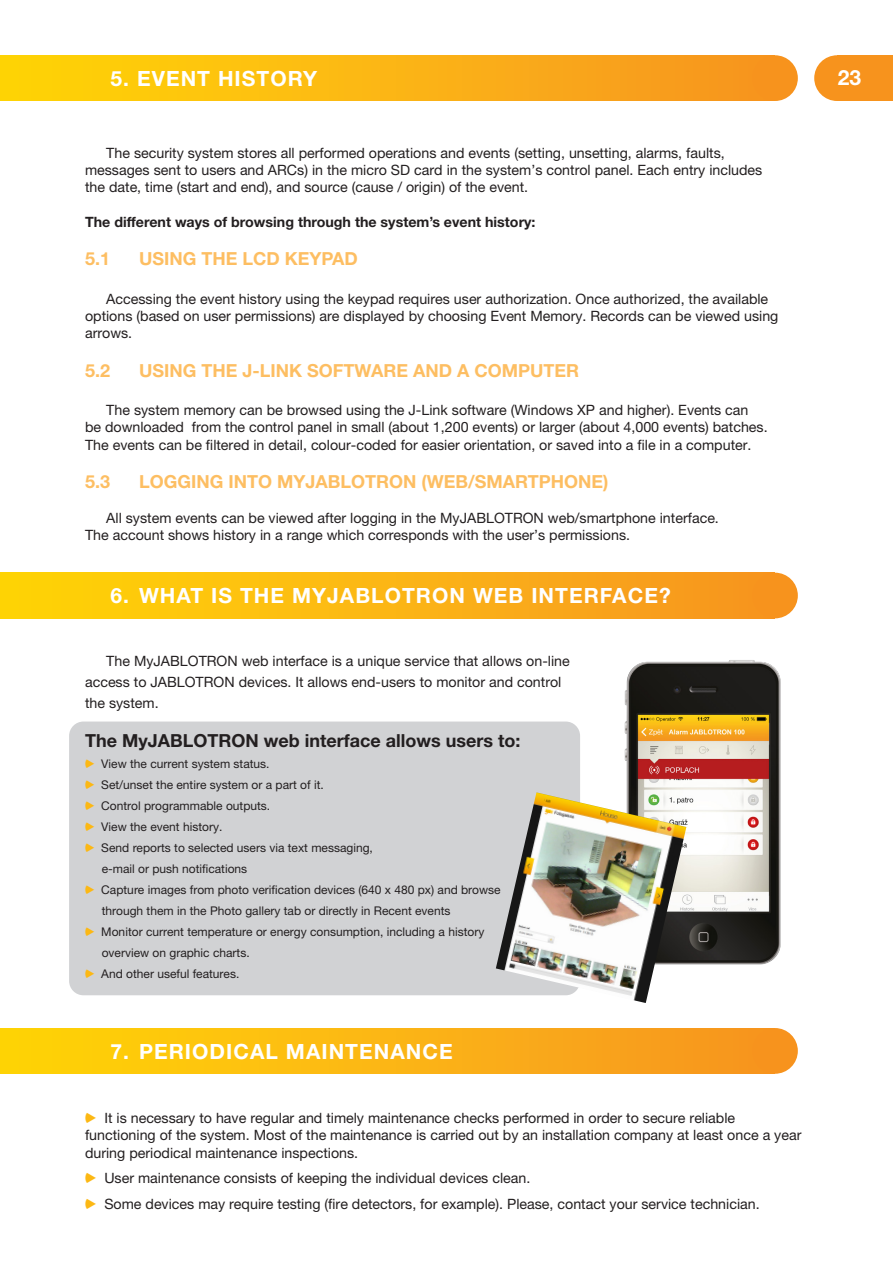
<style>
.page{position:relative;width:893px;height:1263px;background:#fff}
.page>*{position:absolute;margin:0;border:0;box-sizing:border-box;transform-origin:0 0}
.zakladni_pismo{font:700 21px "Helvetica Neue LT Pro";letter-spacing:.05em;color:#fff}
.zakladni_pismo-2{font:700 18px "Helvetica Neue LT Pro";color:#fdbe62}
.zakladni_pismo-3{font:700 18px "Helvetica Neue LT Pro";color:#231f20}
.zakladni_pismo-4{font:14.25px/17.2px "Helvetica Neue LT Pro";color:#231f20}
.Normální{font:14.25px/17.1px "Helvetica Neue LT Pro";color:#231f20}
.zakladni_pismo-5{font:700 14.25px "Helvetica Neue LT Pro";color:#231f20}
.zakladni_pismo-6{font:12px "Helvetica Neue LT Pro";color:#231f20}
.s1{font-family:"Jablosip";color:#fcb814}
</style>
<div class="page">
<div style="left:837px;top:55px;width:56px;height:46px;background:#f7931d"></div>
<div style="left:814px;top:55px;width:46px;height:46px;background:#f7931d;border-radius:50%"></div>
<div style="left:0;top:55px;width:775px;height:46px;background:linear-gradient(to right,#ffd606,#f79421)"></div>
<div style="left:752px;top:55px;width:46px;height:46px;background:#f7931d;border-radius:50%"></div>
<div style="left:69px;top:721px;width:511px;height:274px;background:#d1d2d4;border-radius:14px"></div>
<img style="left:624px;top:660px;width:157px;height:305px">
<img style="left:496px;top:792px;width:190px;height:211px">
<div style="left:0;top:573px;width:775px;height:45px;background:linear-gradient(to right,#ffd606,#f79421)"></div>
<div style="left:752px;top:573px;width:46px;height:45px;background:#f7931d;border-radius:50%"></div>
<div style="left:0;top:1028px;width:775px;height:46px;background:linear-gradient(to right,#ffd606,#f79421)"></div>
<div style="left:752px;top:1028px;width:46px;height:46px;background:#f7931d;border-radius:50%"></div>
<p class="zakladni_pismo" style="left:111px;top:65px;width:208px">5. EVENT HISTORY</p>
<p class="zakladni_pismo-4" style="left:85px;top:144px;width:679px;text-indent:21px">The security system stores all performed operations and events (setting, unsetting, alarms, faults, messages sent to users and ARCs) in the micro SD card in the system’s control panel. Each entry includes the date, time (start and end), and source (cause / origin) of the event.</p>
<p class="zakladni_pismo-5" style="left:85px;top:212px;width:452px">The different ways of browsing through the system’s event history:</p>
<p class="zakladni_pismo-2" style="left:85px;top:247px;width:27px">5.1</p>
<p class="zakladni_pismo-2" style="left:139px;top:247px;width:220px">USING THE LCD KEYPAD</p>
<p class="zakladni_pismo-4" style="left:85px;top:290px;width:695px;text-indent:21px">Accessing the event history using the keypad requires user authorization. Once authorized, the available options (based on user permissions) are displayed by choosing Event Memory. Records can be viewed using arrows.</p>
<p class="zakladni_pismo-2" style="left:85px;top:359px;width:27px">5.2</p>
<p class="zakladni_pismo-2" style="left:139px;top:359px;width:442px">USING THE J-LINK SOFTWARE AND A COMPUTER</p>
<p class="zakladni_pismo-4" style="left:85px;top:401px;width:684px;text-indent:21px">The system memory can be browsed using the J-Link software (Windows XP and higher). Events can be downloaded from the control panel in small (about 1,200 events) or larger (about 4,000 events) batches.<br>The events can be filtered in detail, colour-coded for easier orientation, or saved into a file in a computer.</p>
<p class="zakladni_pismo-2" style="left:85px;top:471px;width:27px">5.3</p>
<p class="zakladni_pismo-2" style="left:139px;top:471px;width:471px">LOGGING INTO MYJABLOTRON (WEB/SMARTPHONE)</p>
<p class="zakladni_pismo-4" style="left:85px;top:509px;width:635px;text-indent:21px">All system events can be viewed after logging in the MyJABLOTRON web/smartphone interface.<br>The account shows history in a range which corresponds with the user’s permissions.</p>
<p class="zakladni_pismo" style="left:111px;top:583px;width:562px">6. WHAT IS THE MYJABLOTRON WEB INTERFACE?</p>
<p class="zakladni_pismo-4" style="left:85px;top:650px;width:486px;line-height:21px;text-indent:21px">The MyJABLOTRON web interface is a unique service that allows on-line access to JABLOTRON devices. It allows end-users to monitor and control the system.</p>
<p class="zakladni_pismo-3" style="left:85px;top:729px;width:437px">The MyJABLOTRON web interface allows users to:</p>
<p class="zakladni_pismo-6" style="left:85px;top:756px;width:186px"><span class="s1">A</span> View the current system status.</p>
<p class="zakladni_pismo-6" style="left:85px;top:777px;width:240px"><span class="s1">A</span> Set/unset the entire system or a part of it.</p>
<p class="zakladni_pismo-6" style="left:85px;top:798px;width:187px"><span class="s1">A</span> Control programmable outputs.</p>
<p class="zakladni_pismo-6" style="left:85px;top:819px;width:139px"><span class="s1">A</span> View the event history.</p>
<p class="zakladni_pismo-6" style="left:85px;top:840px;width:289px"><span class="s1">A</span> Send reports to selected users via text messaging,</p>
<p class="zakladni_pismo-6" style="left:102px;top:861px;width:147px">e-mail or push notifications</p>
<p class="zakladni_pismo-6" style="left:85px;top:882px;width:417px"><span class="s1">A</span> Capture images from photo verification devices (640 x 480 px) and browse</p>
<p class="zakladni_pismo-6" style="left:102px;top:903px;width:350px">through them in the Photo gallery tab or directly in Recent events</p>
<p class="zakladni_pismo-6" style="left:85px;top:924px;width:401px"><span class="s1">A</span> Monitor current temperature or energy consumption, including a history</p>
<p class="zakladni_pismo-6" style="left:102px;top:945px;width:149px">overview on graphic charts.</p>
<p class="zakladni_pismo-6" style="left:85px;top:966px;width:156px"><span class="s1">A</span> And other useful features.</p>
<p class="zakladni_pismo" style="left:111px;top:1038px;width:344px">7. PERIODICAL MAINTENANCE</p>
<p class="Normální" style="left:85px;top:1109px;width:718px"><span class="s1">A</span> It is necessary to have regular and timely maintenance checks performed in order to secure reliable functioning of the system. Most of the maintenance is carried out by an installation company at least once a year during periodical maintenance inspections.</p>
<p class="Normální" style="left:85px;top:1169px;width:447px"><span class="s1">A</span> User maintenance consists of keeping the individual devices clean.</p>
<p class="Normální" style="left:85px;top:1195px;width:676px"><span class="s1">A</span> Some devices may require testing (fire detectors, for example). Please, contact your service technician.</p>
<h1 class="zakladni_pismo" style="left:838px;top:65px;width:25px">23</h1>
</div>
